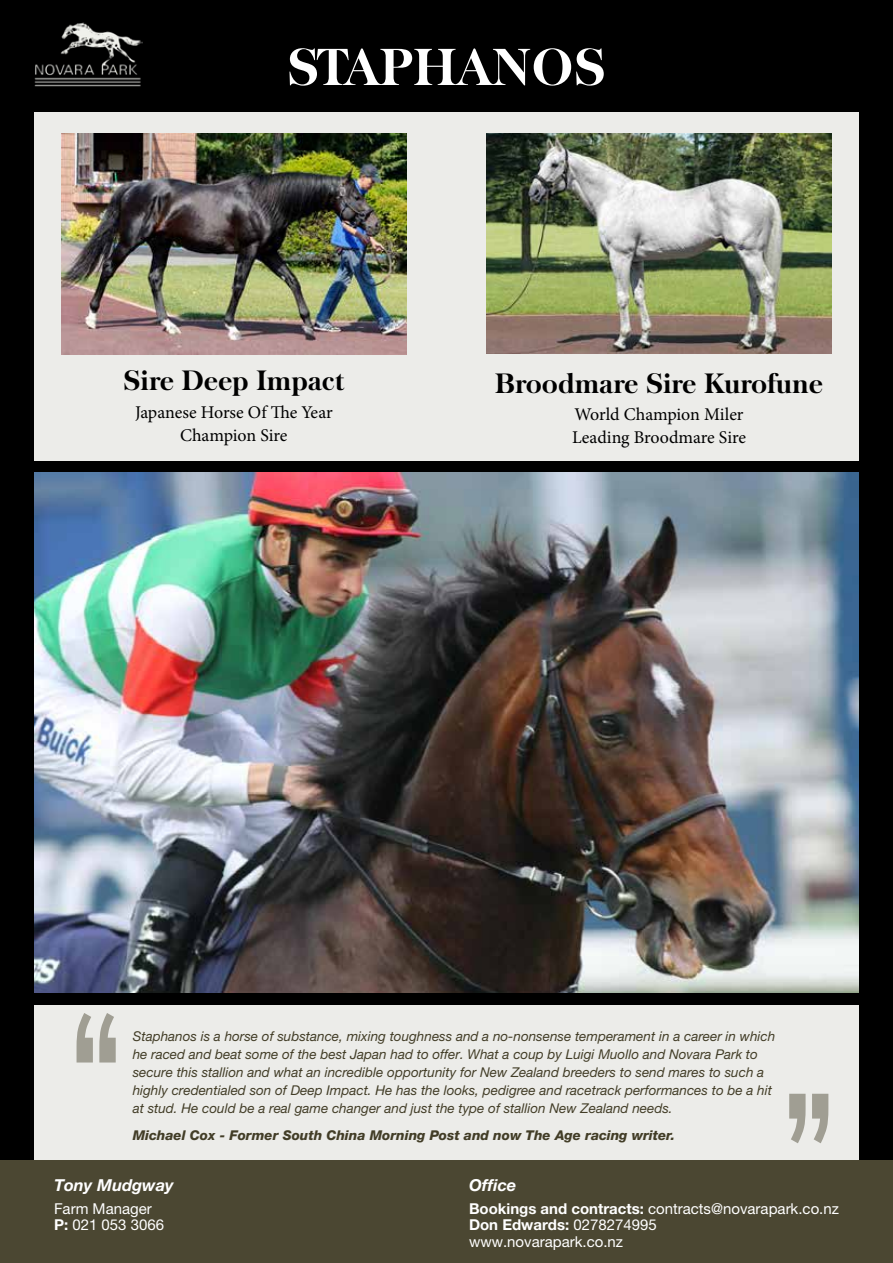
<style>
.page{position:relative;width:893px;height:1263px;background:#fff}
.page>*{position:absolute;margin:0;border:0;box-sizing:border-box;transform-origin:0 0}
.t1{font:700 50.1px "Baskerville";letter-spacing:.02em;color:#fff}
.t2{font:700 27px "Baskerville";color:#000}
.t3{font:17.85px/23.2px "Minion Pro";letter-spacing:-.005em;color:#000}
.t4{font:italic 700 16.5px "Helvetica Neue LT Pro";color:#fff}
.t5{font:15px/16.5px "Helvetica Neue LT Pro";color:#fff}
.t6{font:italic 13.5px/18px "Helvetica Neue LT Pro";color:#423d27}
.t7{font:italic 800 13.5px "Helvetica Neue LT Pro";color:#423d27}
.s1{font-weight:700}
</style>
<div class="page">
<div style="left:0;top:0;width:893px;height:1161px;background:#000"></div>
<img style="left:34px;top:22px;width:109px;height:64px">
<div style="left:34px;top:112px;width:825px;height:349px;background:#ecece9"></div>
<img style="left:61px;top:133px;width:346px;height:221px">
<img style="left:486px;top:133px;width:345px;height:221px">
<img style="left:34px;top:472px;width:825px;height:521px">
<div style="left:34px;top:1005px;width:825px;height:157px;background:#ecece9"></div>
<svg style="left:77px;top:1013px;width:16px;height:49px"></svg>
<svg style="left:99px;top:1013px;width:17px;height:49px"></svg>
<svg style="left:812px;top:1094px;width:16px;height:49px"></svg>
<svg style="left:789px;top:1094px;width:17px;height:49px"></svg>
<div style="left:0;top:1161px;width:893px;height:102px;background:#4b4732"></div>
<h1 class="t1" style="left:287px;top:36px;width:320px">STAPHANOS</h1>
<h2 class="t2" style="left:124px;top:364px;width:222px">Sire Deep Impact</h2>
<h3 class="t3" style="left:135px;top:401px;width:199px;text-align:center">Japanese Horse Of The Year<br>Champion Sire</h3>
<h2 class="t2" style="left:495px;top:366px;width:329px">Broodmare Sire Kurofune</h2>
<h3 class="t3" style="left:572px;top:403px;width:176px">World Champion Miler<br>Leading Broodmare Sire</h3>
<p class="t6" style="left:133px;top:1027px;width:644px">Staphanos is a horse of substance, mixing toughness and a no-nonsense temperament in a career in which he raced and beat some of the best Japan had to offer. What a coup by Luigi Muollo and Novara Park to secure this stallion and what an incredible opportunity for New Zealand breeders to send mares to such a highly credentialed son of Deep Impact. He has the looks, pedigree and racetrack performances to be a hit at stud. He could be a real game changer and just the type of stallion New Zealand needs.</p>
<p class="t7" style="left:133px;top:1127px;width:544px">Michael Cox - Former South China Morning Post and now The Age racing writer.</p>
<p class="t4" style="left:54px;top:1175px;width:121px">Tony Mudgway</p>
<p class="t5" style="left:54px;top:1200px;width:112px">Farm Manager<br><span class="s1">P:</span> 021 053 3066</p>
<p class="t4" style="left:469px;top:1175px;width:49px">Office</p>
<p class="t5" style="left:469px;top:1200px;width:371px"><span class="s1">Bookings and contracts:</span> contracts@novarapark.co.nz<br><span class="s1">Don Edwards:</span> 0278274995<br>www.novarapark.co.nz</p>
</div>
